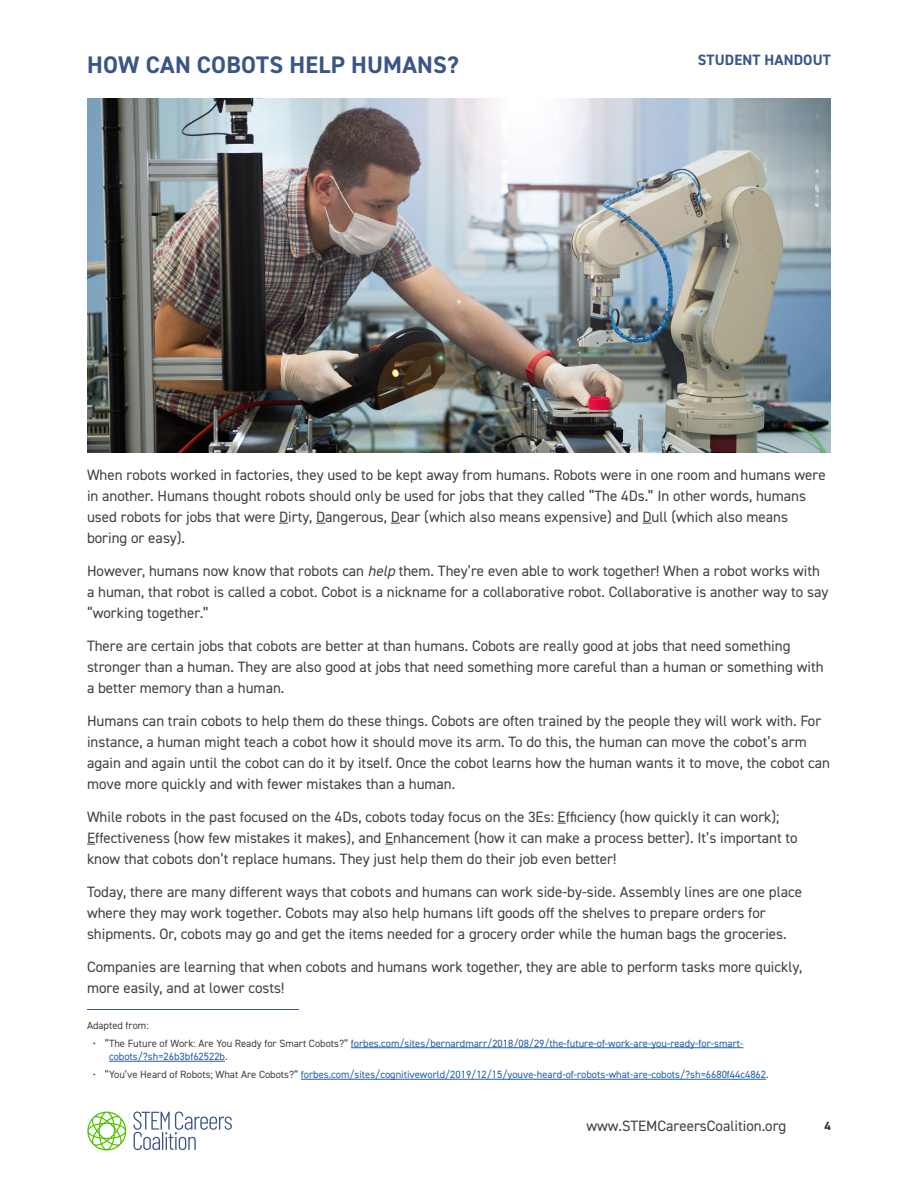
<style>
.page{position:relative;width:918px;height:1188px;background:#fff}
.page>*{position:absolute;margin:0;border:0;box-sizing:border-box;transform-origin:0 0}
.t1{font:700 24px "DIN2014";letter-spacing:.01em;color:#3a5684}
.t2{font:15px/21px "DIN2014";color:#414042}
.t3{font:700 15px "DIN2014";letter-spacing:.01em;color:#3a5684}
.t4{font:700 12px "DIN2014";color:#343333}
.t5{font:10.5px/13.5px "DIN2014";color:#215e9e}
.t6{font:10.5px "DIN2014";color:#414042}
.s1{font-style:italic}
.s2{color:#414042}
</style>
<div class="page">
<svg style="left:87px;top:1112px;width:39px;height:38px"></svg>
<svg style="left:133px;top:1112px;width:50px;height:18px"></svg>
<hr style="left:351px;top:1047px;width:392px;height:1px;background:#215e9e">
<hr style="left:109px;top:1061px;width:116px;height:1px;background:#215e9e">
<hr style="left:301px;top:1079px;width:465px;height:1px;background:#215e9e">
<img style="left:87px;top:99px;width:744px;height:354px">
<hr style="left:87px;top:1009px;width:212px;height:1px;background:#3a5684">
<h1 class="t1" style="left:87px;top:49px;width:373px">HOW CAN COBOTS HELP HUMANS?</h1>
<p class="t3" style="left:698px;top:50px;width:134px">STUDENT HANDOUT</p>
<p class="t2" style="left:87px;top:464px;width:740px">When robots worked in factories, they used to be kept away from humans. Robots were in one room and humans were in another. Humans thought robots should only be used for jobs that they called “The 4Ds.” In other words, humans used robots for jobs that were Dirty, Dangerous, Dear (which also means expensive) and Dull (which also means boring or easy).</p>
<p class="t2" style="left:87px;top:560px;width:743px">However, humans now know that robots can <span class="s1">help</span> them. They’re even able to work together! When a robot works with a human, that robot is called a cobot. Cobot is a nickname for a collaborative robot. Collaborative is another way to say “working together.”</p>
<p class="t2" style="left:87px;top:635px;width:738px">There are certain jobs that cobots are better at than humans. Cobots are really good at jobs that need something stronger than a human. They are also good at jobs that need something more careful than a human or something with a better memory than a human.</p>
<p class="t2" style="left:87px;top:710px;width:744px">Humans can train cobots to help them do these things. Cobots are often trained by the people they will work with. For instance, a human might teach a cobot how it should move its arm. To do this, the human can move the cobot’s arm again and again until the cobot can do it by itself. Once the cobot learns how the human wants it to move, the cobot can move more quickly and with fewer mistakes than a human.</p>
<p class="t2" style="left:87px;top:806px;width:712px">While robots in the past focused on the 4Ds, cobots today focus on the 3Es: Efficiency (how quickly it can work);<br>Effectiveness (how few mistakes it makes), and Enhancement (how it can make a process better). It’s important to know that cobots don’t replace humans. They just help them do their job even better!</p>
<p class="t2" style="left:87px;top:881px;width:717px">Today, there are many different ways that cobots and humans can work side-by-side. Assembly lines are one place where they may work together. Cobots may also help humans lift goods off the shelves to prepare orders for shipments. Or, cobots may go and get the items needed for a grocery order while the human bags the groceries.</p>
<p class="t2" style="left:87px;top:956px;width:717px">Companies are learning that when cobots and humans work together, they are able to perform tasks more quickly, more easily, and at lower costs!</p>
<p class="t6" style="left:87px;top:1019px;width:63px">Adapted from:</p>
<p class="t5" style="left:109px;top:1036px;width:636px;text-indent:-16px"><span class="s2">• “The Future of Work: Are You Ready for Smart Cobots?”</span> forbes.com/sites/bernardmarr/2018/08/29/the-future-of-work-are-you-ready-for-smart&shy;cobots/?sh=26b3bf62522b<span class="s2">.</span></p>
<p class="t5" style="left:93px;top:1068px;width:677px"><span class="s2">• “You’ve Heard of Robots; What Are Cobots?”</span> forbes.com/sites/cognitiveworld/2019/12/15/youve-heard-of-robots-what-are-cobots/?sh=6680f44c4862<span class="s2">.</span></p>
<p class="t2" style="left:586px;top:1115px;width:202px">www.STEMCareersCoalition.org</p>
<p class="t4" style="left:825px;top:1118px;width:8px">4</p>
</div>
